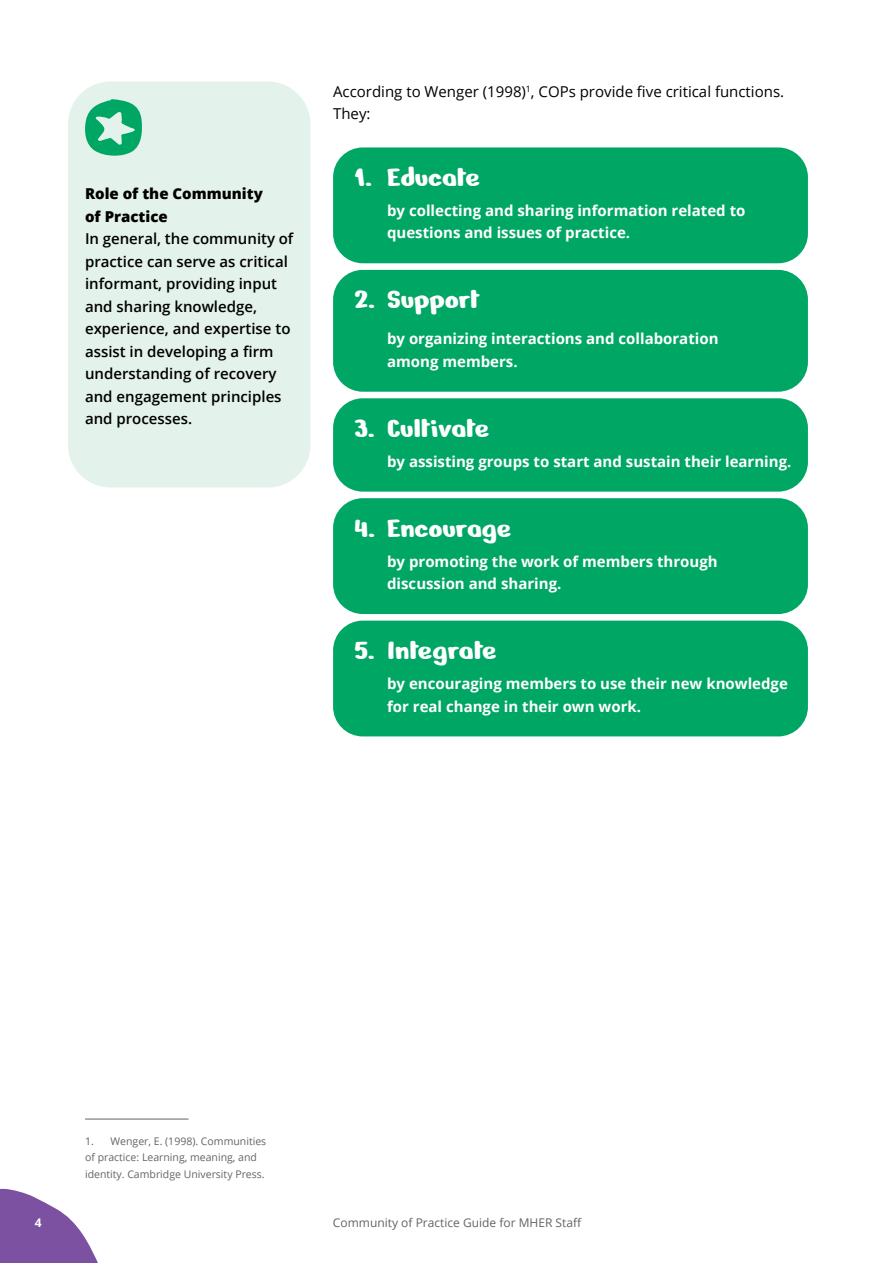
<style>
.page{position:relative;width:893px;height:1263px;background:#fff}
.page>*{position:absolute;margin:0;border:0;box-sizing:border-box;transform-origin:0 0}
.t1{font:30px "Nerko One";letter-spacing:-.005em;color:#fff}
.t2{font:700 15px/22.5px "Open Sans";color:#fff}
.t3{font:600 15px/22.5px "Open Sans";color:#000}
.t4{font:15px/22.5px "Open Sans";color:#000}
.t5{font:800 15px/22.5px "Open Sans";color:#000}
.t6{font:12px "Open Sans";color:#636466}
.t7{font:700 12px "Open Sans";color:#fff}
.t8{font:10.5px/16.5px "Open Sans";color:#636466}
</style>
<div class="page">
<div style="left:333px;top:147px;width:475px;height:116px;background:#00a664;border-radius:30px"></div>
<div style="left:333px;top:270px;width:475px;height:122px;background:#00a664;border-radius:30px"></div>
<div style="left:333px;top:398px;width:475px;height:94px;background:#00a664;border-radius:30px"></div>
<div style="left:333px;top:498px;width:475px;height:116px;background:#00a664;border-radius:30px"></div>
<div style="left:333px;top:621px;width:475px;height:115px;background:#00a664;border-radius:30px"></div>
<div style="left:68px;top:82px;width:242px;height:405px;background:#e3f2ea;border-radius:43px"></div>
<hr style="left:85px;top:1119px;width:104px;height:1px;background:#636466">
<svg style="left:85px;top:99px;width:57px;height:57px"></svg>
<svg style="left:0;top:1188px;width:98px;height:75px"></svg>
<p class="t5" style="left:85px;top:182px;width:179px">Role of the Community of Practice</p>
<p class="t3" style="left:85px;top:227px;width:210px">In general, the community of practice can serve as critical informant, providing input and sharing knowledge, experience, and expertise to assist in developing a firm understanding of recovery and engagement principles and processes.</p>
<p class="t4" style="left:333px;top:79px;width:453px">According to Wenger (1998)<sup>1</sup>, COPs provide five critical functions.<br>They:</p>
<h1 class="t1" style="left:354px;top:158px;width:127px">1. Educate</h1>
<p class="t2" style="left:387px;top:199px;width:360px">by collecting and sharing information related to questions and issues of practice.</p>
<h1 class="t1" style="left:354px;top:280px;width:127px">2. Support</h1>
<p class="t2" style="left:387px;top:327px;width:333px">by organizing interactions and collaboration among members.</p>
<h1 class="t1" style="left:354px;top:409px;width:137px">3. Cultivate</h1>
<p class="t2" style="left:387px;top:450px;width:406px">by assisting groups to start and sustain their learning.</p>
<h1 class="t1" style="left:354px;top:508px;width:159px">4. Encourage</h1>
<p class="t2" style="left:387px;top:550px;width:332px">by promoting the work of members through discussion and sharing.</p>
<h1 class="t1" style="left:354px;top:631px;width:144px">5. Integrate</h1>
<p class="t2" style="left:387px;top:672px;width:402px">by encouraging members to use their new knowledge for real change in their own work.</p>
<p class="t8" style="left:85px;top:1132px;width:183px">1. Wenger, E. (1998). Communities of practice: Learning, meaning, and identity. Cambridge University Press.</p>
<p class="t7" style="left:35px;top:1214px;width:8px">4</p>
<p class="t6" style="left:333px;top:1214px;width:250px">Community of Practice Guide for MHER Staff</p>
</div>
